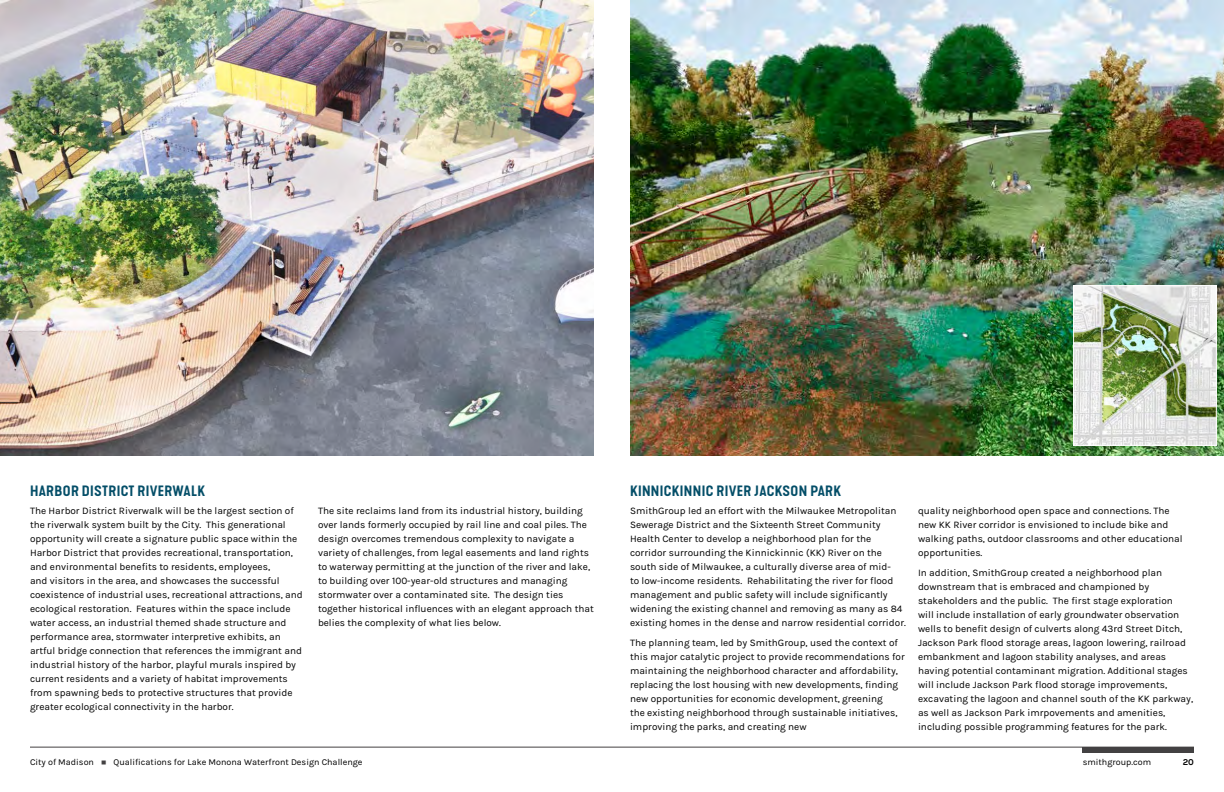
<style>
.page{position:relative;width:1224px;height:792px;background:#fff}
.page>*{position:absolute;margin:0;border:0;box-sizing:border-box;transform-origin:0 0}
.t1{font:600 expanded 14px "Kapra Neue";letter-spacing:.025em;color:#044e68}
.t2{font:10px/14px "Karla";color:#000}
.t3{font:9px "Karla";color:#000}
.t4{font:700 9px "Karla";color:#000}
.s1{color:#434142}
</style>
<div class="page">
<hr style="left:30px;top:747px;width:1164px;height:1px;background:#434142">
<div style="left:1083px;top:747px;width:111px;height:6px;background:#434142"></div>
<img style="left:0;top:0;width:594px;height:456px">
<img style="left:630px;top:0;width:594px;height:456px">
<img style="left:1076px;top:288px;width:138px;height:155px">
<div style="left:1074px;top:286px;width:142px;height:159px;border:1px solid #fff"></div>
<h1 class="t1" style="left:30px;top:482px;width:177px">HARBOR DISTRICT RIVERWALK</h1>
<p class="t2" style="left:30px;top:503px;width:274px">The Harbor District Riverwalk will be the largest section of the riverwalk system built by the City. This generational opportunity will create a signature public space within the Harbor District that provides recreational, transportation, and environmental benefits to residents, employees,<br>and visitors in the area, and showcases the successful coexistence of industrial uses, recreational attractions, and ecological restoration. Features within the space include water access, an industrial themed shade structure and performance area, stormwater interpretive exhibits, an artful bridge connection that references the immigrant and industrial history of the harbor, playful murals inspired by current residents and a variety of habitat improvements from spawning beds to protective structures that provide greater ecological connectivity in the harbor.</p>
<p class="t2" style="left:318px;top:504px;width:277px">The site reclaims land from its industrial history, building over lands formerly occupied by rail line and coal piles. The design overcomes tremendous complexity to navigate a variety of challenges, from legal easements and land rights to waterway permitting at the junction of the river and lake, to building over 100-year-old structures and managing stormwater over a contaminated site. The design ties together historical influences with an elegant approach that belies the complexity of what lies below.</p>
<h1 class="t1" style="left:630px;top:482px;width:213px">KINNICKINNIC RIVER JACKSON PARK</h1>
<p class="t2" style="left:630px;top:503px;width:277px">SmithGroup led an effort with the Milwaukee Metropolitan Sewerage District and the Sixteenth Street Community Health Center to develop a neighborhood plan for the corridor surrounding the Kinnickinnic (KK) River on the south side of Milwaukee, a culturally diverse area of mid-<br>to low-income residents. Rehabilitating the river for flood management and public safety will include significantly widening the existing channel and removing as many as 84 existing homes in the dense and narrow residential corridor.</p>
<p class="t2" style="left:630px;top:635px;width:276px">The planning team, led by SmithGroup, used the context of this major catalytic project to provide recommendations for maintaining the neighborhood character and affordability, replacing the lost housing with new developments, finding new opportunities for economic development, greening<br>the existing neighborhood through sustainable initiatives, improving the parks, and creating new</p>
<p class="t2" style="left:918px;top:504px;width:266px">quality neighborhood open space and connections. The new KK River corridor is envisioned to include bike and walking paths, outdoor classrooms and other educational opportunities.</p>
<p class="t2" style="left:918px;top:566px;width:277px">In addition, SmithGroup created a neighborhood plan downstream that is embraced and championed by stakeholders and the public. The first stage exploration<br>will include installation of early groundwater observation wells to benefit design of culverts along 43rd Street Ditch, Jackson Park flood storage areas, lagoon lowering, railroad embankment and lagoon stability analyses, and areas having potential contaminant migration. Additional stages will include Jackson Park flood storage improvements, excavating the lagoon and channel south of the KK parkway, as well as Jackson Park imrpovements and amenities, including possible programming features for the park.</p>
<p class="t3" style="left:30px;top:757px;width:334px">City of Madison <span class="s1">■</span> Qualifications for Lake Monona Waterfront Design Challenge</p>
<p class="t3" style="left:1083px;top:757px;width:70px">smithgroup.com</p>
<p class="t4" style="left:1183px;top:757px;width:13px">20</p>
</div>
